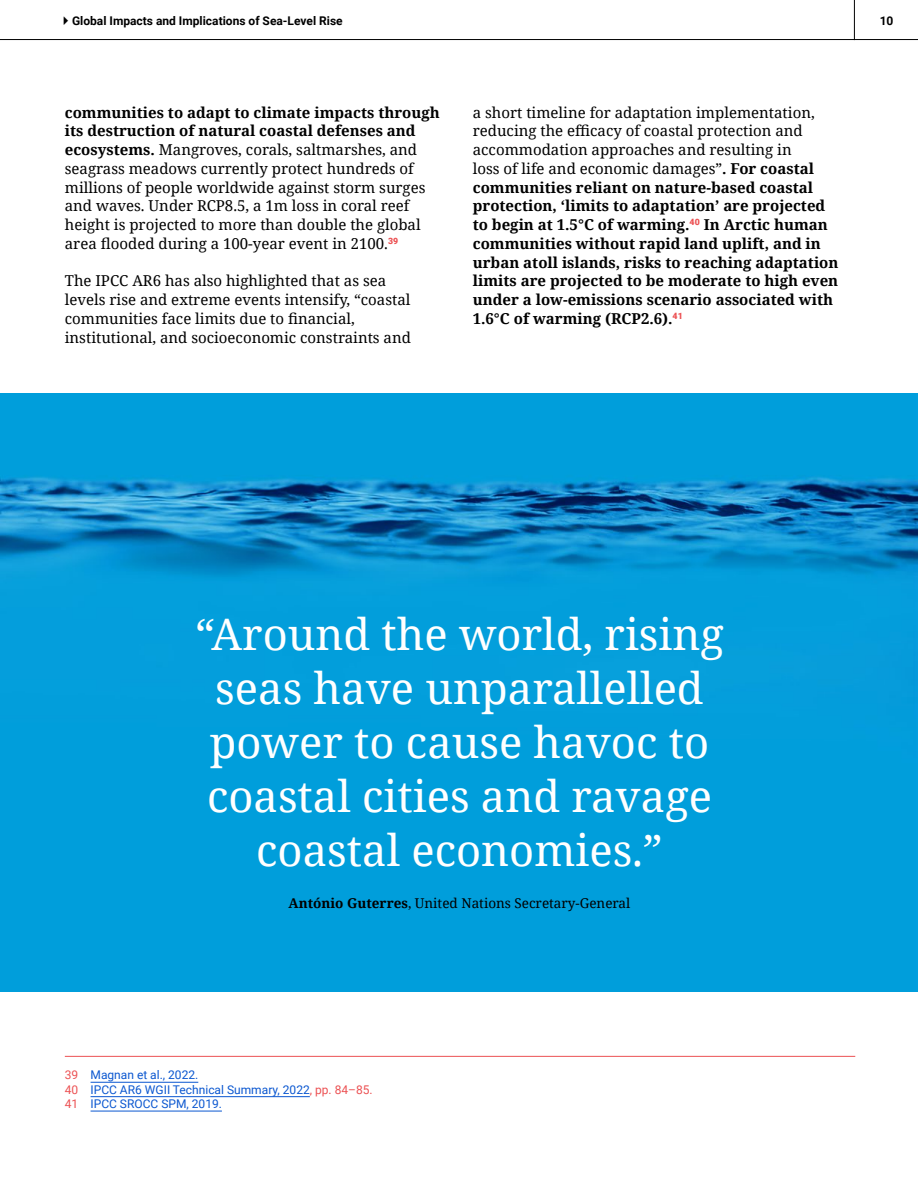
<style>
.page{position:relative;width:918px;height:1188px;background:#fff}
.page>*{position:absolute;margin:0;border:0;box-sizing:border-box;transform-origin:0 0}
.t1{font:43.5px/54px "Noto Serif";color:#fff;text-align:center}
.t2{font:15px/18.8px "Noto Serif";color:#000}
.t3{font:700 15px/18.8px "Noto Serif";color:#000}
.t4{font:13.5px "Noto Serif";color:#000}
.t5{font:12px/14.4px "Roboto";color:#0b57d0}
.t6{font:700 12px "Roboto";color:#000}
.s1{font-weight:700}
.s2{font-weight:400}
.s3{color:#ec5153}
</style>
<div class="page">
<hr style="left:854px;top:0;width:1px;height:40px;background:#000">
<hr style="left:0;top:39px;width:918px;height:1px;background:#000">
<img style="left:1px;top:394px;width:916px;height:597px">
<hr style="left:65px;top:1056px;width:790px;height:1px;background:#ec5153">
<hr style="left:91px;top:1082px;width:107px;height:1px;background:#0b57d0">
<hr style="left:91px;top:1096px;width:219px;height:1px;background:#0b57d0">
<hr style="left:91px;top:1111px;width:131px;height:1px;background:#0b57d0">
<p class="t6" style="left:72px;top:13px;width:272px">Global Impacts and Implications of Sea-Level Rise</p>
<p class="t6" style="left:880px;top:13px;width:15px">10</p>
<p class="t2" style="left:65px;top:102px;width:377px"><span class="s1">communities to adapt to climate impacts through its destruction of natural coastal defenses and ecosystems.</span> Mangroves, corals, saltmarshes, and seagrass meadows currently protect hundreds of millions of people worldwide against storm surges and waves. Under RCP8.5, a 1m loss in coral reef height is projected to more than double the global area flooded during a 100-year event in 2100.<sup>39</sup></p>
<p class="t2" style="left:65px;top:271px;width:348px">The IPCC AR6 has also highlighted that as sea levels rise and extreme events intensify, “coastal communities face limits due to financial, institutional, and socioeconomic constraints and</p>
<p class="t3" style="left:473px;top:102px;width:367px"><span class="s2">a short timeline for adaptation implementation, reducing the efficacy of coastal protection and accommodation approaches and resulting in<br>loss of life and economic damages”</span>. For coastal communities reliant on nature-based coastal protection, ‘limits to adaptation’ are projected to begin at 1.5°C of warming.<sup>40</sup> In Arctic human communities without rapid land uplift, and in urban atoll islands, risks to reaching adaptation limits are projected to be moderate to high even under a low-emissions scenario associated with 1.6°C of warming (RCP2.6).<sup>41</sup></p>
<h1 class="t1" style="left:195px;top:606px;width:530px">“Around the world, rising seas have unparallelled power to cause havoc to coastal cities and ravage coastal economies.”</h1>
<p class="t4" style="left:289px;top:894px;width:343px"><span class="s1">António Guterres</span>, United Nations Secretary-General</p>
<p class="t5" style="left:65px;top:1067px;width:309px"><span class="s3">39</span> Magnan et al., 2022.<br><span class="s3">40</span> IPCC AR6 WGII Technical Summary, 2022<span class="s3">, pp. 84–85.<br>41</span> IPCC SROCC SPM, 2019.</p>
</div>
